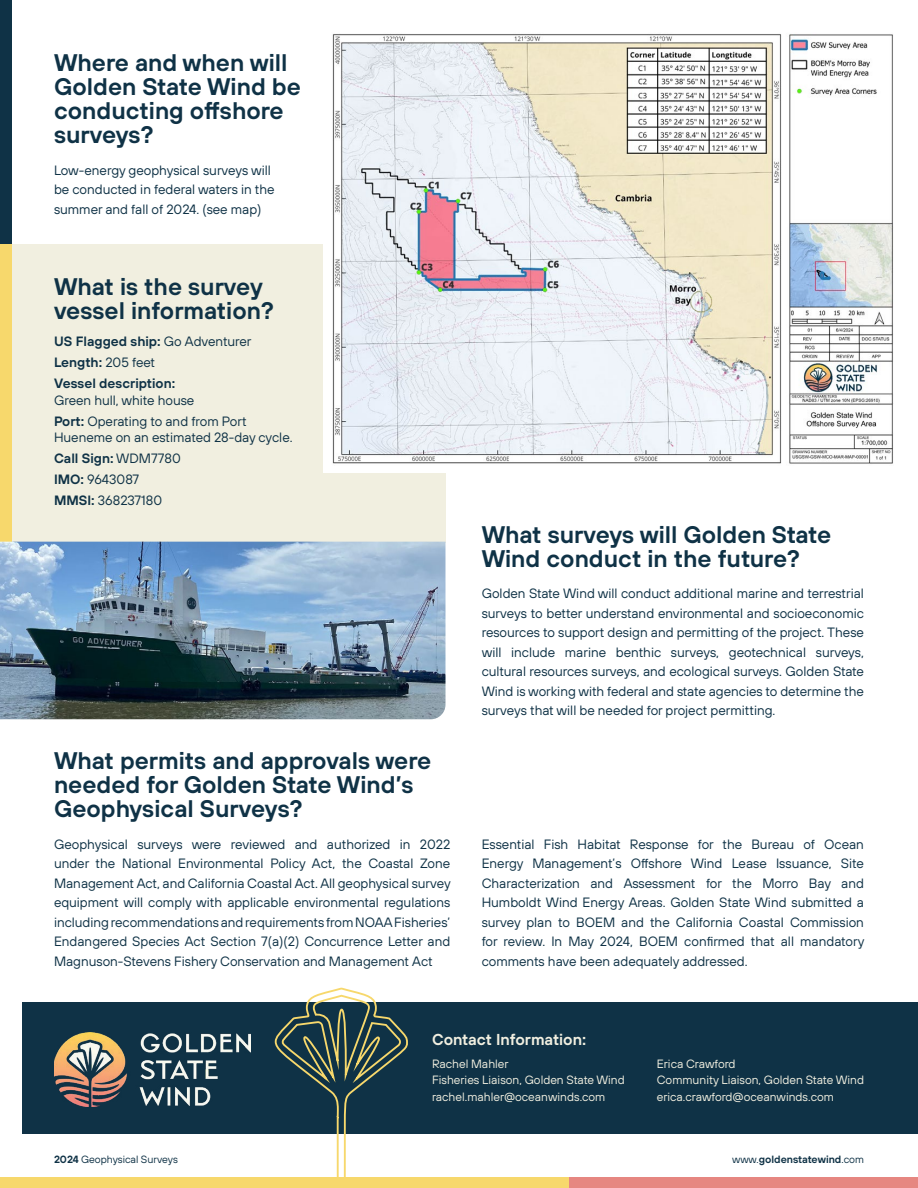
<style>
.page{position:relative;width:918px;height:1188px;background:#fff}
.page>*{position:absolute;margin:0;border:0;box-sizing:border-box;transform-origin:0 0}
.t1{font:600 24px/24px "TT Hoves";color:#0f3246}
.t2{font:600 15.75px "TT Hoves";color:#f1efe0}
.t3{font:13.5px/19.5px "TT Hoves";color:#0f3246}
.t4{font:600 13.5px/21px "TT Hoves";color:#0f3246}
.t5{font:12px/16.5px "TT Hoves";color:#f1efe0}
.t6{font:600 10.5px "TT Hoves";color:#0f3246}
.t7{font:10.5px "TT Hoves";color:#0f3246}
.s1{font-weight:400}
.s2{font-weight:600}
</style>
<div class="page">
<div style="left:0;top:244px;width:446px;height:299px;background:#f1efe0"></div>
<div style="left:22px;top:1002px;width:896px;height:132px;background:#0f3246"></div>
<div style="left:568px;top:1177px;width:350px;height:11px;background:#e68781"></div>
<div style="left:0;top:1177px;width:568px;height:11px;background:#f7d86c"></div>
<img style="left:54px;top:1033px;width:197px;height:73px">
<div style="left:0;top:0;width:12px;height:244px;background:#0f3246"></div>
<div style="left:0;top:244px;width:12px;height:299px;background:#f7d86c"></div>
<svg style="left:274px;top:987px;width:134px;height:190px"></svg>
<img style="left:324px;top:34px;width:570px;height:438px">
<img style="left:0;top:542px;width:446px;height:177px">
<h1 class="t1" style="left:54px;top:50px;width:248px">Where and when will<br>Golden State Wind be conducting offshore surveys?</h1>
<p class="t3" style="left:54px;top:160px;width:222px">Low-energy geophysical surveys will be conducted in federal waters in the summer and fall of 2024. (see map)</p>
<h1 class="t1" style="left:54px;top:274px;width:221px">What is the survey vessel information?</h1>
<p class="t4" style="left:54px;top:330px;width:199px">US Flagged ship: <span class="s1">Go Adventurer<br></span>Length: <span class="s1">205 feet<br></span>Vessel description:</p>
<p class="t3" style="left:54px;top:389px;width:194px;line-height:21px">Green hull, white house<br><span class="s2">Port:</span> Operating to and from Port</p>
<p class="t3" style="left:54px;top:427px;width:240px;line-height:21px">Hueneme on an estimated 28-day cycle.<br><span class="s2">Call Sign:</span> WDM7780<br><span class="s2">IMO:</span> 9643087<br><span class="s2">MMSI:</span> 368237180</p>
<h1 class="t1" style="left:54px;top:748px;width:379px">What permits and approvals were needed for Golden State Wind’s<br>Geophysical Surveys?</h1>
<p class="t3" style="left:54px;top:834px;width:398px;text-align:justify">Geophysical surveys were reviewed and authorized in 2022 under the National Environmental Policy Act, the Coastal Zone Management Act, and California Coastal Act. All geophysical survey equipment will comply with applicable environmental regulations including recommendations and requirements from NOAA Fisheries’ Endangered Species Act Section 7(a)(2) Concurrence Letter and Magnuson-Stevens Fishery Conservation and Management Act</p>
<h1 class="t1" style="left:482px;top:522px;width:351px">What surveys will Golden State<br>Wind conduct in the future?</h1>
<p class="t3" style="left:482px;top:584px;width:384px;text-align:justify">Golden State Wind will conduct additional marine and terrestrial surveys to better understand environmental and socioeconomic resources to support design and permitting of the project. These will include marine benthic surveys, geotechnical surveys, cultural resources surveys, and ecological surveys. Golden State Wind is working with federal and state agencies to determine the surveys that will be needed for project permitting.</p>
<p class="t3" style="left:482px;top:834px;width:384px;text-align:justify">Essential Fish Habitat Response for the Bureau of Ocean Energy Management’s Offshore Wind Lease Issuance, Site Characterization and Assessment for the Morro Bay and Humboldt Wind Energy Areas. Golden State Wind submitted a survey plan to BOEM and the California Coastal Commission for review. In May 2024, BOEM confirmed that all mandatory comments have been adequately addressed.</p>
<p class="t2" style="left:432px;top:1029px;width:156px">Contact Information:</p>
<p class="t7" style="left:54px;top:1153px;width:125px"><span class="s2">2024</span> Geophysical Surveys</p>
<p class="t5" style="left:432px;top:1055px;width:194px">Rachel Mahler<br>Fisheries Liaison, Golden State Wind rachel.mahler@oceanwinds.com</p>
<p class="t5" style="left:657px;top:1055px;width:209px">Erica Crawford<br>Community Liaison, Golden State Wind erica.crawford@oceanwinds.com</p>
<p class="t6" style="left:732px;top:1153px;width:133px"><span class="s1">www.</span>goldenstatewind<span class="s1">.com</span></p>
</div>
